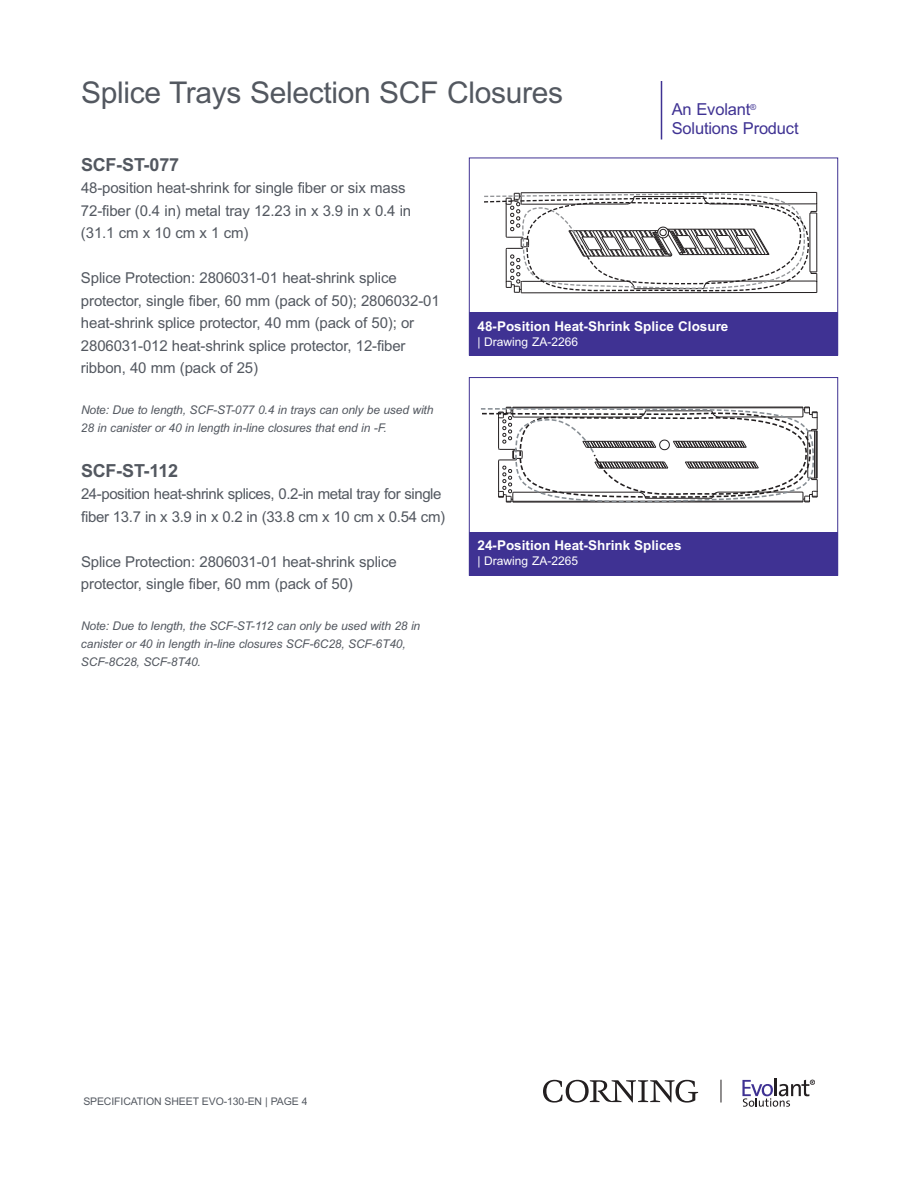
<style>
.page{position:relative;width:918px;height:1188px;background:#fff}
.page>*{position:absolute;margin:0;border:0;box-sizing:border-box;transform-origin:0 0}
.t1{font:30px "Arial";letter-spacing:-.01em;color:#535860}
.t2{font:700 18px "Arial";letter-spacing:-.01em;color:#535860}
.t3{font:16.5px/19.5px "Arial";letter-spacing:-.01em;color:#3f3293}
.t4{font:15px/22.5px "Arial";letter-spacing:-.01em;color:#535860}
.t5{font:15px/22.5px "Arial";letter-spacing:-.03em;color:#535860}
.t6{font:700 13.5px "Arial";color:#fff}
.t7{font:italic 12px/18px "Arial";letter-spacing:-.01em;color:#535860}
.t8{font:12px "Arial";color:#fff}
.t9{font:10.5px "Arial";letter-spacing:-.01em;color:#535860}
</style>
<div class="page">
<svg style="left:543px;top:1080px;width:155px;height:23px"></svg>
<svg style="left:742px;top:1079px;width:72px;height:28px"></svg>
<svg style="left:721px;top:1080px;width:1px;height:23px"></svg>
<hr style="left:661px;top:81px;width:1px;height:59px;background:#3f3293">
<svg style="left:484px;top:191px;width:334px;height:103px"></svg>
<div style="left:469px;top:313px;width:369px;height:43px;background:#3f3293"></div>
<svg style="left:481px;top:406px;width:337px;height:97px"></svg>
<div style="left:469px;top:377px;width:369px;height:199px;border:1px solid #3f3293"></div>
<div style="left:469px;top:532px;width:369px;height:43px;background:#3f3293"></div>
<h1 class="t1" style="left:81px;top:75px;width:484px">Splice Trays Selection SCF Closures</h1>
<p class="t3" style="left:672px;top:99px;width:128px">An Evolant<sup>®<br></sup>Solutions Product</p>
<p class="t2" style="left:81px;top:154px;width:100px">SCF-ST-077</p>
<p class="t4" style="left:81px;top:177px;width:332px">48-position heat-shrink for single fiber or six mass<br>72-fiber (0.4 in) metal tray 12.23 in x 3.9 in x 0.4 in (31.1 cm x 10 cm x 1 cm)</p>
<p class="t4" style="left:81px;top:267px;width:360px">Splice Protection: 2806031-01 heat-shrink splice protector, single fiber, 60 mm (pack of 50); 2806032-01 heat-shrink splice protector, 40 mm (pack of 50); or 2806031-012 heat-shrink splice protector, 12-fiber ribbon, 40 mm (pack of 25)</p>
<p class="t7" style="left:81px;top:401px;width:354px">Note: Due to length, SCF-ST-077 0.4 in trays can only be used with<br>28 in canister or 40 in length in-line closures that end in -F.</p>
<p class="t2" style="left:81px;top:460px;width:99px">SCF-ST-112</p>
<p class="t5" style="left:81px;top:483px;width:366px">24-position heat-shrink splices, 0.2-in metal tray for single fiber 13.7 in x 3.9 in x 0.2 in (33.8 cm x 10 cm x 0.54 cm)</p>
<p class="t4" style="left:81px;top:550px;width:317px">Splice Protection: 2806031-01 heat-shrink splice protector, single fiber, 60 mm (pack of 50)</p>
<p class="t7" style="left:81px;top:617px;width:341px">Note: Due to length, the SCF-ST-112 can only be used with 28 in canister or 40 in length in-line closures SCF-6C28, SCF-6T40,<br>SCF-8C28, SCF-8T40.</p>
<p class="t6" style="left:478px;top:318px;width:252px">48-Position Heat-Shrink Splice Closure</p>
<p class="t8" style="left:478px;top:335px;width:102px">| Drawing ZA-2266</p>
<p class="t6" style="left:478px;top:538px;width:206px">24-Position Heat-Shrink Splices</p>
<p class="t8" style="left:478px;top:554px;width:102px">| Drawing ZA-2265</p>
<p class="t9" style="left:83px;top:1096px;width:226px">SPECIFICATION SHEET EVO-130-EN | PAGE 4</p>
</div>
